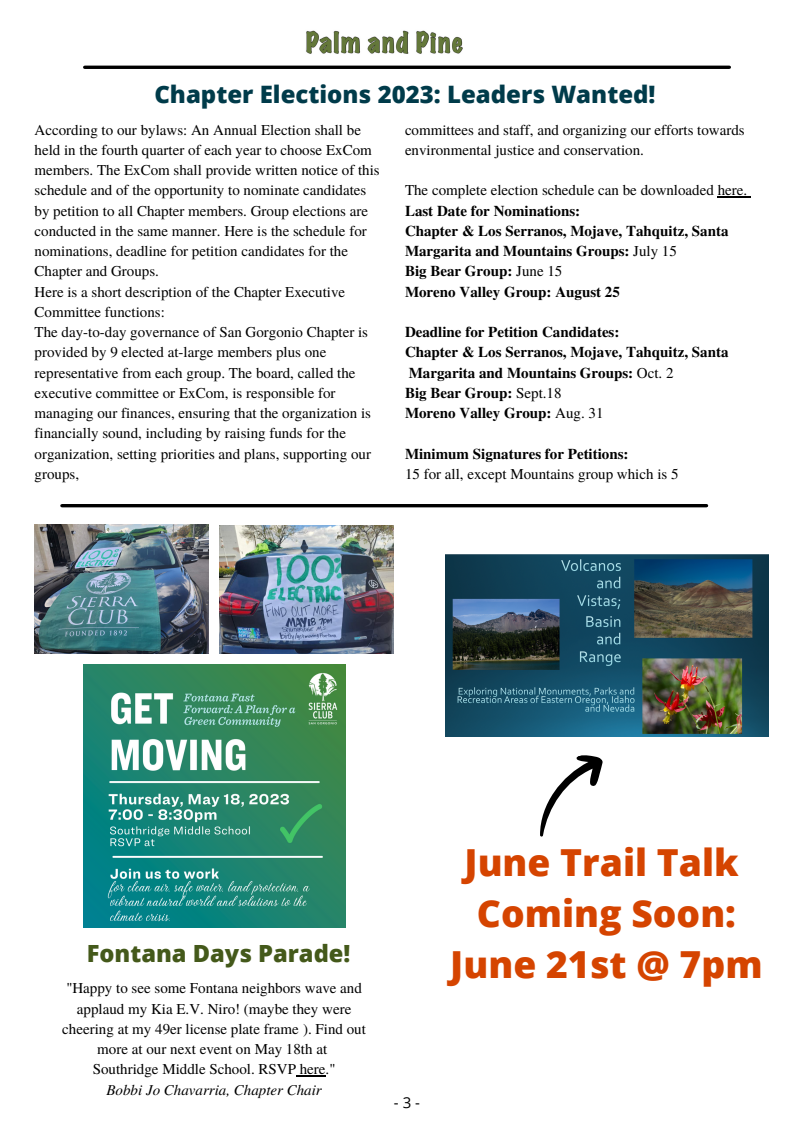
<style>
.page{position:relative;width:810px;height:1121px;background:#fff}
.page>*{position:absolute;margin:0;border:0;box-sizing:border-box;transform-origin:0 0}
.t1{font:800 37.2px "Open Sans";color:#d54400}
.t2{font:800 24px "Open Sans";color:#003b4a}
.t3{font:800 23.7px "Open Sans";color:#44591a}
.t4{font:15px/20.2px "Te X Gyre Termes";color:#000}
.t5{font:700 15px/20.2px "Te X Gyre Termes";color:#000}
.t6{font:italic 15px "Te X Gyre Termes";color:#000}
.t7{font:15px "Open Sans";color:#000}
.s1{font-weight:400}
</style>
<div class="page">
<hr style="left:85px;top:66px;width:644px;height:3px;background:#000">
<img style="left:306px;top:30px;width:157px;height:24px">
<hr style="left:62px;top:504px;width:645px;height:3px;background:#000">
<img style="left:219px;top:525px;width:175px;height:129px">
<img style="left:35px;top:524px;width:174px;height:129px">
<img style="left:83px;top:665px;width:262px;height:262px">
<img style="left:445px;top:554px;width:323px;height:182px">
<svg style="left:540px;top:755px;width:63px;height:82px"></svg>
<svg style="left:718px;top:196px;width:33px;height:1px"></svg>
<hr style="left:296px;top:1075px;width:30px;height:1px;background:#000">
<p class="t2" style="left:154px;top:77px;width:503px">Chapter Elections 2023: Leaders Wanted!</p>
<p class="t4" style="left:405px;top:119px;width:341px">committees and staff, and organizing our efforts towards environmental justice and conservation.</p>
<p class="t4" style="left:405px;top:179px;width:344px">The complete election schedule can be downloaded here.</p>
<p class="t5" style="left:405px;top:200px;width:177px">Last Date for Nominations:</p>
<p class="t5" style="left:405px;top:220px;width:325px">Chapter &amp; Los Serranos, Mojave, Tahquitz, Santa<br>Margarita and Mountains Groups: <span class="s1">July 15</span></p>
<p class="t5" style="left:405px;top:260px;width:159px">Big Bear Group: <span class="s1">June 15</span></p>
<p class="t5" style="left:405px;top:281px;width:216px">Moreno Valley Group: August 25</p>
<p class="t5" style="left:405px;top:321px;width:216px">Deadline for Petition Candidates:</p>
<p class="t5" style="left:405px;top:341px;width:325px">Chapter &amp; Los Serranos, Mojave, Tahquitz, Santa<br>Margarita and Mountains Groups: <span class="s1">Oct. 2</span></p>
<p class="t5" style="left:405px;top:382px;width:158px">Big Bear Group: <span class="s1">Sept.18</span></p>
<p class="t5" style="left:405px;top:402px;width:200px">Moreno Valley Group: <span class="s1">Aug. 31</span></p>
<p class="t5" style="left:405px;top:443px;width:225px">Minimum Signatures for Petitions:</p>
<p class="t4" style="left:405px;top:463px;width:275px">15 for all, except Mountains group which is 5</p>
<p class="t4" style="left:35px;top:119px;width:347px">According to our bylaws: An Annual Election shall be held in the fourth quarter of each year to choose ExCom members. The ExCom shall provide written notice of this schedule and of the opportunity to nominate candidates by petition to all Chapter members. Group elections are conducted in the same manner. Here is the schedule for nominations, deadline for petition candidates for the Chapter and Groups.</p>
<p class="t4" style="left:35px;top:281px;width:312px">Here is a short description of the Chapter Executive<br>Committee functions:</p>
<p class="t4" style="left:35px;top:321px;width:338px">The day-to-day governance of San Gorgonio Chapter is provided by 9 elected at-large members plus one representative from each group. The board, called the executive committee or ExCom, is responsible for managing our finances, ensuring that the organization is financially sound, including by raising funds for the organization, setting priorities and plans, supporting our groups,</p>
<p class="t3" style="left:87px;top:937px;width:265px">Fontana Days Parade!</p>
<p class="t4" style="left:62px;top:977px;width:305px;text-align:center">"Happy to see some Fontana neighbors wave and applaud my Kia E.V. Niro! (maybe they were cheering at my 49er license plate frame ). Find out more at our next event on May 18th at</p>
<p class="t4" style="left:93px;top:1058px;width:244px">Southridge Middle School. RSVP here."</p>
<p class="t6" style="left:106px;top:1078px;width:217px">Bobbi Jo Chavarria, Chapter Chair</p>
<p class="t1" style="left:465px;top:836px;width:276px">June Trail Talk</p>
<p class="t1" style="left:477px;top:887px;width:261px">Coming Soon:</p>
<p class="t1" style="left:450px;top:937px;width:314px">June 21st @ 7pm</p>
<p class="t7" style="left:394px;top:1091px;width:28px">- 3 -</p>
</div>
